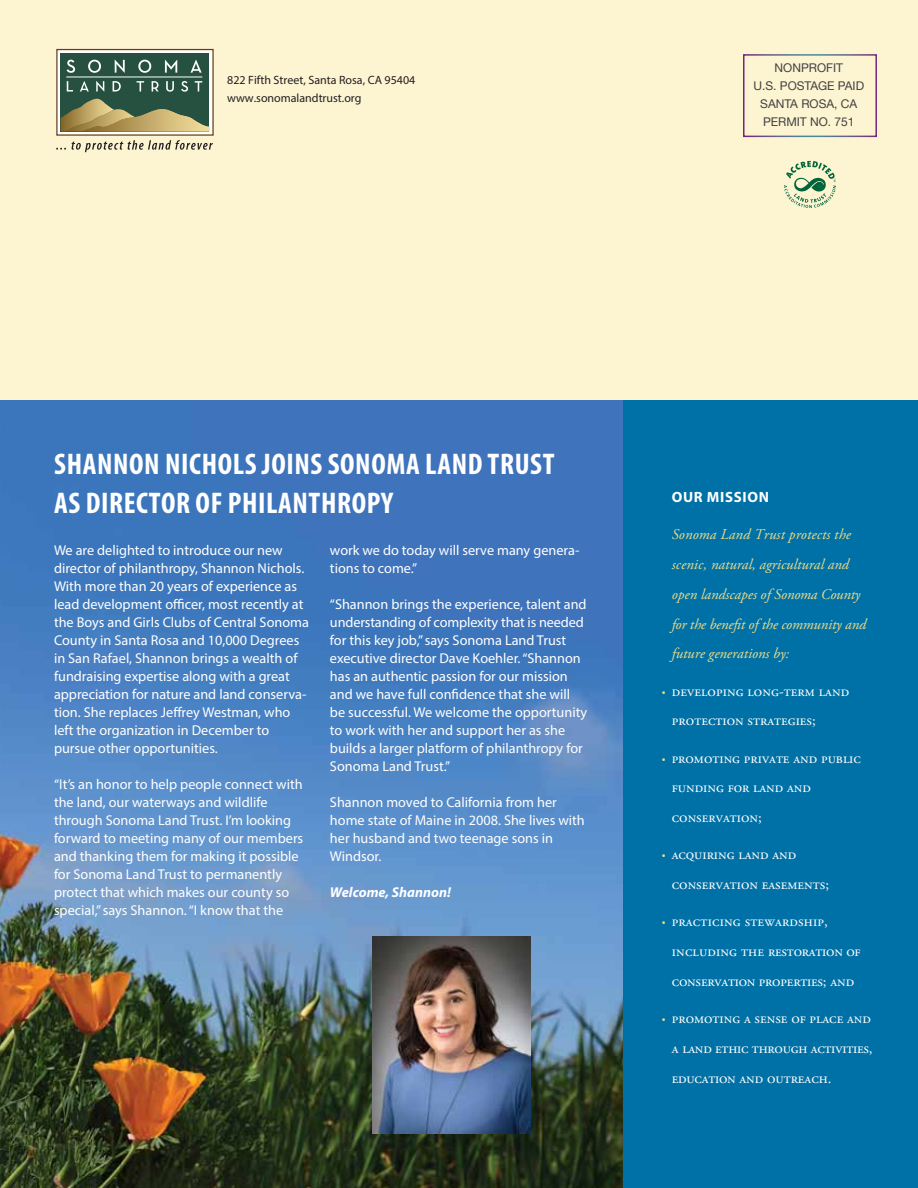
<style>
.page{position:relative;width:918px;height:1188px;background:#fff}
.page>*{position:absolute;margin:0;border:0;box-sizing:border-box;transform-origin:0 0}
.t1{font:700 condensed 30px/39px "Myriad Pro";letter-spacing:.02em;color:#fff}
.t2{font:14.85px/29.7px "Adobe Garamond Pro";color:#fff}
.t3{font:italic 14.85px/29.7px "Adobe Garamond Pro";color:#eedc89}
.t4{font:700 14.85px "Myriad Pro";letter-spacing:.045em;color:#fff}
.t5{font:14.25px/18px "Myriad Pro";color:#fff}
.t6{font:italic 700 14.25px "Myriad Pro";color:#fff}
.t7{font:12px/18px "Myriad Pro";color:#231f20}
.t8{font:12px/18px "Helvetica Neue";color:#414042;text-align:center}
.s1{font-size:9.9px;color:#eedc89}
</style>
<div class="page">
<div style="left:0;top:0;width:918px;height:401px;background:#fdf4d2"></div>
<div style="left:622px;top:401px;width:296px;height:787px;background:#0071a6"></div>
<div style="left:57px;top:50px;width:156px;height:85px;background:linear-gradient(to right,#fff,#fff)"></div>
<div style="left:56px;top:49px;width:158px;height:87px;border:1px solid #684018"></div>
<div style="left:61px;top:53px;width:148px;height:78px;background:#26503f"></div>
<svg style="left:61px;top:99px;width:148px;height:32px"></svg>
<svg style="left:67px;top:60px;width:8px;height:13px"></svg>
<svg style="left:88px;top:60px;width:13px;height:13px"></svg>
<svg style="left:115px;top:60px;width:10px;height:13px"></svg>
<svg style="left:138px;top:60px;width:13px;height:13px"></svg>
<svg style="left:165px;top:60px;width:12px;height:13px"></svg>
<svg style="left:191px;top:60px;width:11px;height:13px"></svg>
<svg style="left:67px;top:81px;width:6px;height:11px"></svg>
<svg style="left:80px;top:81px;width:9px;height:11px"></svg>
<svg style="left:96px;top:81px;width:8px;height:11px"></svg>
<svg style="left:113px;top:81px;width:8px;height:11px"></svg>
<svg style="left:137px;top:81px;width:7px;height:10px"></svg>
<svg style="left:152px;top:81px;width:7px;height:10px"></svg>
<svg style="left:166px;top:81px;width:8px;height:11px"></svg>
<svg style="left:181px;top:81px;width:7px;height:11px"></svg>
<svg style="left:195px;top:81px;width:7px;height:10px"></svg>
<hr style="left:66px;top:77px;width:136px;height:1px;background:#fff">
<svg style="left:56px;top:148px;width:10px;height:2px"></svg>
<svg style="left:72px;top:140px;width:141px;height:12px"></svg>
<div style="left:743px;top:54px;width:134px;height:83px;border:2px solid #fff"></div>
<img style="left:0;top:401px;width:622px;height:787px">
<img style="left:373px;top:936px;width:158px;height:198px">
<svg style="left:784px;top:161px;width:52px;height:47px"></svg>
<p class="t7" style="left:227px;top:71px;width:190px">822 Fifth Street, Santa Rosa, CA 95404 www.sonomalandtrust.org</p>
<p class="t8" style="left:753px;top:60px;width:112px">NONPROFIT<br>U.S. POSTAGE PAID<br>SANTA ROSA, CA<br>PERMIT NO. 751</p>
<h1 class="t1" style="left:54px;top:444px;width:502px">SHANNON NICHOLS JOINS SONOMA LAND TRUST<br>AS DIRECTOR OF PHILANTHROPY</h1>
<p class="t5" style="left:54px;top:541px;width:257px">We are delighted to introduce our new director of philanthropy, Shannon Nichols.<br>With more than 20 years of experience as lead development officer, most recently at the Boys and Girls Clubs of Central Sonoma County in Santa Rosa and 10,000 Degrees in San Rafael, Shannon brings a wealth of fundraising expertise along with a great appreciation for nature and land conserva&shy;tion. She replaces Jeffrey Westman, who left the organization in December to pursue other opportunities.</p>
<p class="t5" style="left:54px;top:775px;width:251px">“It’s an honor to help people connect with the land, our waterways and wildlife through Sonoma Land Trust. I’m looking forward to meeting many of our members and thanking them for making it possible for Sonoma Land Trust to permanently protect that which makes our county so special,” says Shannon. “I know that the</p>
<p class="t5" style="left:330px;top:541px;width:251px">work we do today will serve many genera&shy;tions to come.”</p>
<p class="t5" style="left:330px;top:595px;width:259px">“Shannon brings the experience, talent and understanding of complexity that is needed for this key job,” says Sonoma Land Trust executive director Dave Koehler. “Shannon has an authentic passion for our mission and we have full confidence that she will be successful. We welcome the opportunity to work with her and support her as she builds a larger platform of philanthropy for Sonoma Land Trust.”</p>
<p class="t5" style="left:330px;top:793px;width:256px">Shannon moved to California from her home state of Maine in 2008. She lives with her husband and two teenage sons in<br>Windsor.</p>
<p class="t6" style="left:330px;top:883px;width:122px">Welcome, Shannon!</p>
<p class="t4" style="left:672px;top:487px;width:99px">OUR MISSION</p>
<p class="t3" style="left:672px;top:520px;width:196px">Sonoma Land Trust protects the scenic, natural, agricultural and open landscapes of Sonoma County for the benefit of the community and future generations by:</p>
<p class="t2" style="left:672px;top:677px;width:179px;text-indent:-10px"><span class="s1">•</span> developing long-term land protection strategies;</p>
<p class="t2" style="left:672px;top:744px;width:191px;text-indent:-10px"><span class="s1">•</span> promoting private and public funding for land and conservation;</p>
<p class="t2" style="left:672px;top:840px;width:159px;text-indent:-10px"><span class="s1">•</span> acquiring land and conservation easements;</p>
<p class="t2" style="left:672px;top:907px;width:190px;text-indent:-10px"><span class="s1">•</span> practicing stewardship, including the restoration of conservation properties; and</p>
<p class="t2" style="left:672px;top:1004px;width:202px;text-align:justify;text-indent:-10px"><span class="s1">•</span> promoting a sense of place and a land ethic through activities, education and outreach.</p>
</div>
